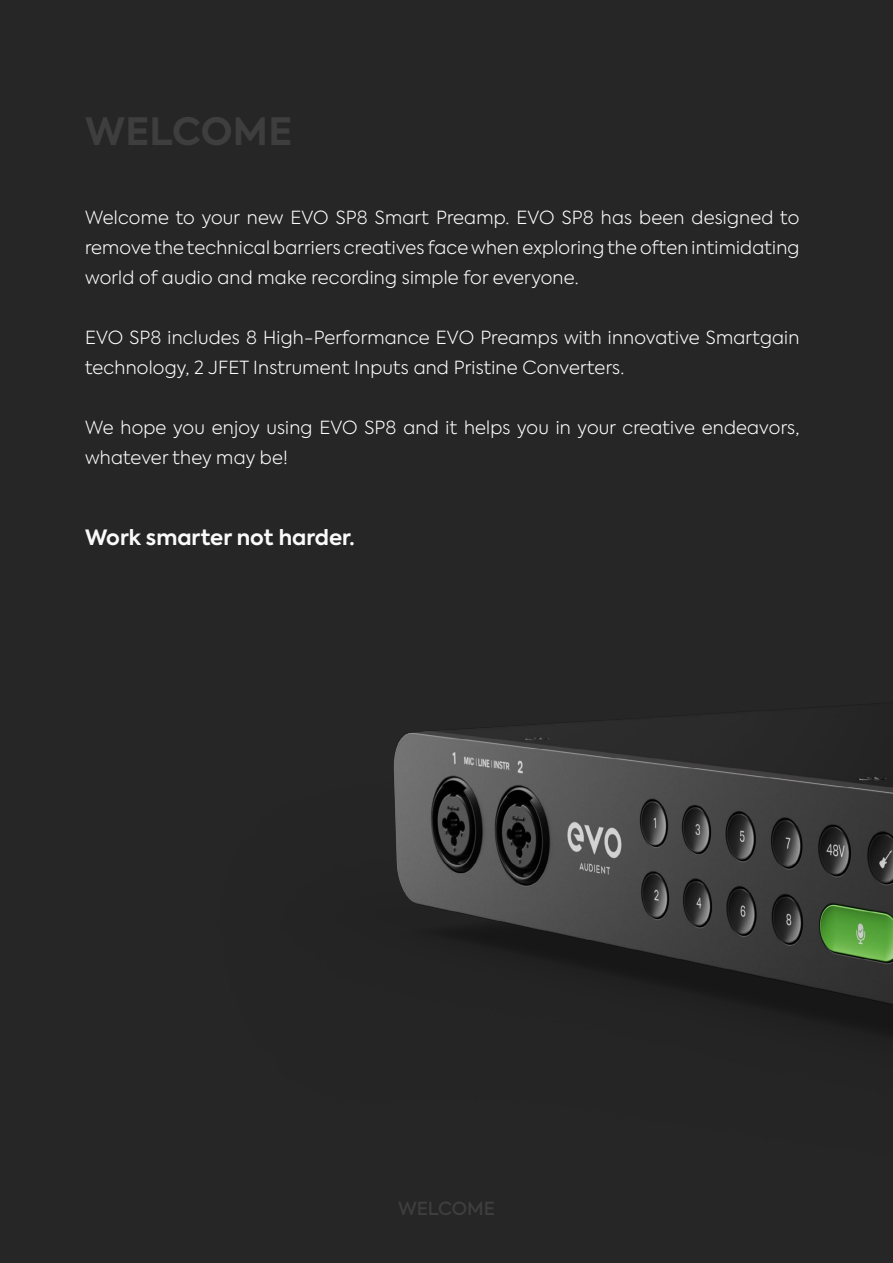
<style>
.page{position:relative;width:893px;height:1263px;background:#262626}
.page>*{position:absolute;margin:0;border:0;box-sizing:border-box;transform-origin:0 0}
.t1{font:700 37.5px "Axiforma";letter-spacing:.01em;color:#3e3e3e}
.t2{font:700 21px "Axiforma";color:#fafafa}
.t3{font:300 18px/30px "Axiforma";letter-spacing:.01em;color:#fff}
.t4{font:500 18px "Axiforma";color:#3e3e3e}
</style>
<div class="page">
<img style="left:394px;top:731px;width:499px;height:305px">
<h1 class="t1" style="left:85px;top:106px;width:209px">WELCOME</h1>
<p class="t3" style="left:85px;top:202px;width:716px;text-align:justify">Welcome to your new EVO SP8 Smart Preamp. EVO SP8 has been designed to remove the technical barriers creatives face when exploring the often intimidating world of audio and make recording simple for everyone.</p>
<p class="t3" style="left:85px;top:322px;width:716px">EVO SP8 includes 8 High-Performance EVO Preamps with innovative Smartgain technology, 2 JFET Instrument Inputs and Pristine Converters.</p>
<p class="t3" style="left:85px;top:412px;width:716px">We hope you enjoy using EVO SP8 and it helps you in your creative endeavors, whatever they may be!</p>
<p class="t2" style="left:85px;top:523px;width:271px">Work smarter not harder.</p>
<p class="t4" style="left:398px;top:1197px;width:98px">WELCOME</p>
</div>
